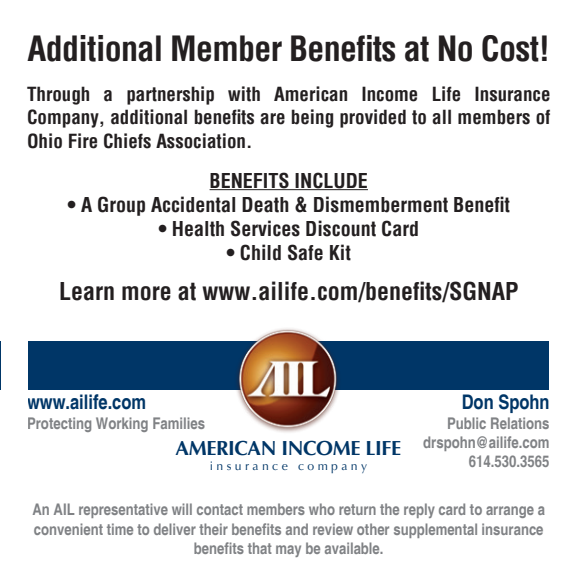
<style>
.page{position:relative;width:576px;height:576px;background:#fff}
.page>*{position:absolute;margin:0;border:0;box-sizing:border-box;transform-origin:0 0}
.t1{font:700 condensed 34px "Helvetica";letter-spacing:-.02em;color:#231f20}
.t2{font:700 condensed 24px "Helvetica";color:#231f20}
.t3{font:700 20.4px "Optima";letter-spacing:-.02em;color:#003667}
.t4{font:700 condensed 20px "Helvetica";color:#231f20}
.t5{font:700 condensed 20px "Helvetica";color:#003667}
.t6{font:700 condensed 19.2px/23.2px "Helvetica";color:#231f20;text-align:justify}
.t7{font:700 condensed 16px/19.2px "Helvetica";color:#808285;text-align:center}
.t8{font:12px "Optima";letter-spacing:.28em;color:#003667}
</style>
<div class="page">
<div style="left:1px;top:341px;width:575px;height:48px;background:#003667"></div>
<img style="left:219px;top:328px;width:137px;height:105px">
<div style="left:1px;top:0;width:26px;height:576px;background:#fff"></div>
<div style="left:550px;top:0;width:26px;height:576px;background:#fff"></div>
<hr style="left:210px;top:189px;width:158px;height:1px;background:#231f20">
<p class="t1" style="left:28px;top:26px;width:524px">Additional Member Benefits at No Cost!</p>
<p class="t6" style="left:27px;top:82px;width:525px">Through a partnership with American Income Life Insurance Company, additional benefits are being provided to all members of Ohio Fire Chiefs Association.</p>
<p class="t4" style="left:210px;top:167px;width:160px">BENEFITS INCLUDE</p>
<p class="t4" style="left:68px;top:191px;width:444px">• A Group Accidental Death &amp; Dismemberment Benefit</p>
<p class="t4" style="left:158px;top:215px;width:262px">• Health Services Discount Card</p>
<p class="t4" style="left:227px;top:239px;width:126px">• Child Safe Kit</p>
<p class="t2" style="left:59px;top:275px;width:461px">Learn more at www.ailife.com/benefits/SGNAP</p>
<p class="t5" style="left:27px;top:390px;width:121px">www.ailife.com</p>
<p class="t7" style="left:27px;top:414px;width:180px">Protecting Working Families</p>
<p class="t3" style="left:176px;top:435px;width:227px">AMERICAN INCOME LIFE</p>
<p class="t8" style="left:210px;top:458px;width:159px">insurance company</p>
<p class="t5" style="left:462px;top:390px;width:89px">Don Spohn</p>
<p class="t7" style="left:447px;top:414px;width:104px">Public Relations</p>
<p class="t7" style="left:423px;top:433px;width:128px">drspohn@ailife.com</p>
<p class="t7" style="left:469px;top:452px;width:82px">614.530.3565</p>
<p class="t7" style="left:32px;top:500px;width:514px">An AIL representative will contact members who return the reply card to arrange a convenient time to deliver their benefits and review other supplemental insurance benefits that may be available.</p>
</div>
